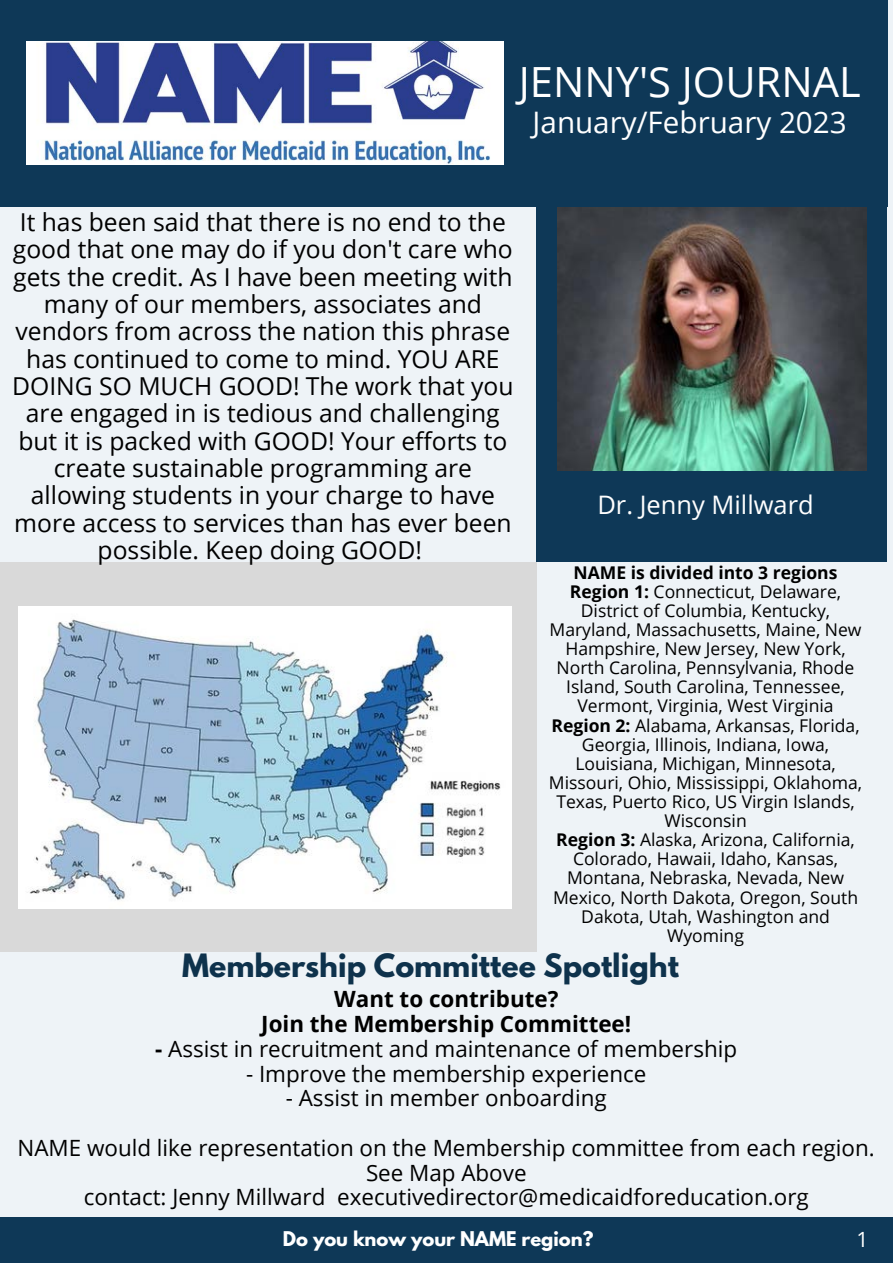
<style>
.page{position:relative;width:893px;height:1264px;background:#fff}
.page>*{position:absolute;margin:0;border:0;box-sizing:border-box;transform-origin:0 0}
.t1{font:41.55px "Open Sans";color:#fff}
.t2{font:29.55px "Open Sans";color:#fff}
.t3{font:700 28.5px "League Spartan";color:#0e324c}
.t4{font:25.5px "Open Sans";color:#fff}
.t5{font:24.6px/27.3px "Open Sans";color:#000;text-align:center}
.t6{font:22.35px/24.8px "Open Sans";color:#000;text-align:center}
.t7{font:700 22.35px/24.8px "Open Sans";color:#000;text-align:center}
.t8{font:21px "Open Sans";color:#fff}
.t9{font:700 18px "League Spartan";color:#fff}
.t10{font:17.55px/19px "Open Sans";color:#000;text-align:center}
.s1{font-weight:700}
</style>
<div class="page">
<div style="left:0;top:0;width:892px;height:1262px;background:#eef3f7"></div>
<div style="left:0;top:0;width:888px;height:206px;background:#0e3857"></div>
<div style="left:0;top:562px;width:536px;height:390px;background:#d9d9d9"></div>
<div style="left:536px;top:205px;width:350px;height:356px;background:#0e3857"></div>
<div style="left:0;top:1217px;width:892px;height:45px;background:#0e3857"></div>
<img style="left:27px;top:41px;width:476px;height:123px">
<img style="left:557px;top:207px;width:309px;height:263px">
<img style="left:19px;top:607px;width:492px;height:301px">
<h1 class="t1" style="left:518px;top:53px;width:343px">JENNY'S JOURNAL</h1>
<h2 class="t2" style="left:532px;top:101px;width:315px">January/February 2023</h2>
<p class="t5" style="left:12px;top:208px;width:502px">It has been said that there is no end to the good that one may do if you don't care who gets the credit. As I have been meeting with many of our members, associates and vendors from across the nation this phrase has continued to come to mind. YOU ARE DOING SO MUCH GOOD! The work that you are engaged in is tedious and challenging but it is packed with GOOD! Your efforts to create sustainable programming are allowing students in your charge to have more access to services than has ever been possible. Keep doing GOOD!</p>
<h3 class="t4" style="left:597px;top:486px;width:218px">Dr. Jenny Millward</h3>
<p class="t10" style="left:549px;top:562px;width:314px"><span class="s1">NAME is divided into 3 regions<br>Region 1:</span> Connecticut, Delaware,<br>District of Columbia, Kentucky,<br>Maryland, Massachusetts, Maine, New<br>Hampshire, New Jersey, New York,<br>North Carolina, Pennsylvania, Rhode<br>Island, South Carolina, Tennessee,<br>Vermont, Virginia, West Virginia<br><span class="s1">Region 2:</span> Alabama, Arkansas, Florida,<br>Georgia, Illinois, Indiana, Iowa,<br>Louisiana, Michigan, Minnesota,<br>Missouri, Ohio, Mississippi, Oklahoma,<br>Texas, Puerto Rico, US Virgin Islands,<br>Wisconsin<br><span class="s1">Region 3:</span> Alaska, Arizona, California,<br>Colorado, Hawaii, Idaho, Kansas,<br>Montana, Nebraska, Nevada, New<br>Mexico, North Dakota, Oregon, South<br>Dakota, Utah, Washington and<br>Wyoming</p>
<h3 class="t3" style="left:182px;top:951px;width:498px">Membership Committee Spotlight</h3>
<p class="t7" style="left:261px;top:986px;width:371px">Want to contribute?<br>Join the Membership Committee!</p>
<p class="t6" style="left:155px;top:1035px;width:583px"><span class="s1">-</span> Assist in recruitment and maintenance of membership</p>
<p class="t6" style="left:246px;top:1060px;width:402px">- Improve the membership experience</p>
<p class="t6" style="left:286px;top:1085px;width:322px">- Assist in member onboarding</p>
<p class="t6" style="left:18px;top:1134px;width:858px">NAME would like representation on the Membership committee from each region.<br>See Map Above<br>contact: Jenny Millward executivedirector@medicaidforeducation.org</p>
<p class="t9" style="left:283px;top:1230px;width:312px">Do you know your NAME region?</p>
<p class="t8" style="left:856px;top:1224px;width:13px">1</p>
</div>
